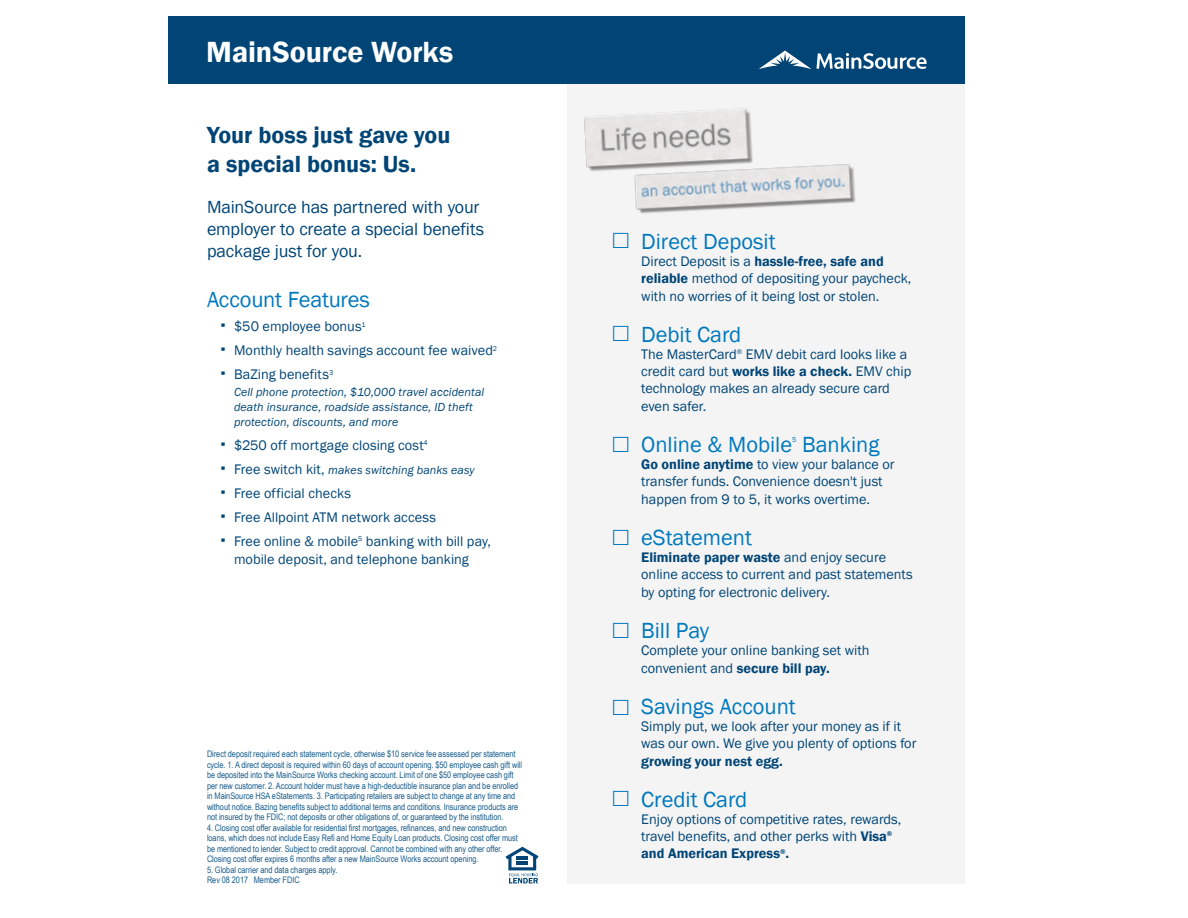
<style>
.page{position:relative;width:1188px;height:918px;background:#fff}
.page>*{position:absolute;margin:0;border:0;box-sizing:border-box;transform-origin:0 0}
.cover_header{font:600 30px "Franklin Gothic";letter-spacing:-.005em;color:#fff}
.body__last{font:600 24px/29px "Franklin Gothic";color:#004576}
.Header2{font:22.5px "Franklin Gothic";color:#0078be}
.body__last-2{font:22.5px "Franklin Gothic";letter-spacing:-.01em;color:#0078be}
.body__last-3{font:18px/21.8px "Franklin Gothic";letter-spacing:-.01em;color:#004576}
.t1{font:14.25px/17.7px "Franklin Gothic";color:#004576}
.t2{font:italic 12px/15px "Franklin Gothic";letter-spacing:.01em;color:#004576}
.foot_note{font:9px/10.5px "Arial Narrow";letter-spacing:-.005em;color:#195d8c}
.Header2-2{font:7.5px "Franklin Gothic";color:#0078be}
.s1{font-family:"Arial";font-weight:900;font-size:15.9px}
.s2{font-family:"Arial";font-weight:900;font-style:normal;font-size:15.9px}
.s3{font-style:normal;font-size:14.25px}
.s4{font-weight:600}
</style>
<div class="page">
<div style="left:567px;top:81px;width:397px;height:802px;background:#f4f4f4"></div>
<div style="left:168px;top:16px;width:796px;height:68px;background:#004576"></div>
<svg style="left:817px;top:53px;width:110px;height:16px"></svg>
<svg style="left:759px;top:51px;width:52px;height:18px"></svg>
<img style="left:584px;top:108px;width:272px;height:106px">
<svg style="left:506px;top:847px;width:33px;height:36px"></svg>
<p class="cover_header" style="left:206px;top:34px;width:248px">MainSource Works</p>
<p class="body__last" style="left:207px;top:121px;width:245px">Your boss just gave you a special bonus: Us.</p>
<p class="body__last-3" style="left:207px;top:197px;width:279px">MainSource has partnered with your employer to create a special benefits package just for you.</p>
<p class="body__last-2" style="left:207px;top:286px;width:165px">Account Features</p>
<p class="t1" style="left:220px;top:318px;width:147px"><span class="s1">∙</span> $50 employee bonus<sup>1</sup></p>
<p class="t1" style="left:220px;top:342px;width:278px"><span class="s1">∙</span> Monthly health savings account fee waived<sup>2</sup></p>
<p class="t1" style="left:220px;top:366px;width:114px"><span class="s1">∙</span> BaZing benefits<sup>3</sup></p>
<p class="t2" style="left:234px;top:385px;width:252px">Cell phone protection, $10,000 travel accidental death insurance, roadside assistance, ID theft protection, discounts, and more</p>
<p class="t1" style="left:220px;top:437px;width:209px"><span class="s1">∙</span> $250 off mortgage closing cost<sup>4</sup></p>
<p class="t2" style="left:220px;top:463px;width:256px"><span class="s2">∙</span> <span class="s3">Free switch kit,</span> makes switching banks easy</p>
<p class="t1" style="left:220px;top:485px;width:132px"><span class="s1">∙</span> Free official checks</p>
<p class="t1" style="left:220px;top:509px;width:217px"><span class="s1">∙</span> Free Allpoint ATM network access</p>
<p class="t1" style="left:234px;top:532px;width:259px;text-indent:-14px"><span class="s1">∙</span> Free online &amp; mobile<sup>5</sup> banking with bill pay, mobile deposit, and telephone banking</p>
<p class="foot_note" style="left:207px;top:749px;width:317px">Direct deposit required each statement cycle, otherwise $10 service fee assessed per statement cycle. 1. A direct deposit is required within 60 days of account opening. $50 employee cash gift will be deposited into the MainSource Works checking account. Limit of one $50 employee cash gift per new customer. 2. Account holder must have a high-deductible insurance plan and be enrolled in MainSource HSA eStatements. 3. Participating retailers are subject to change at any time and without notice. Bazing benefits subject to additional terms and conditions. Insurance products are not insured by the FDIC; not deposits or other obligations of, or guaranteed by the institution.</p>
<p class="foot_note" style="left:207px;top:822px;width:313px">4. Closing cost offer available for residential first mortgages, refinances, and new construction loans, which does not include Easy Refi and Home Equity Loan products. Closing cost offer must be mentioned to lender. Subject to credit approval. Cannot be combined with any other offer.<br>Closing cost offer expires 6 months after a new MainSource Works account opening.</p>
<p class="foot_note" style="left:207px;top:864px;width:132px">5. Global carrier and data charges apply.</p>
<p class="foot_note" style="left:207px;top:875px;width:94px">Rev 08 2017 Member FDIC</p>
<p class="Header2" style="left:641px;top:227px;width:136px">Direct Deposit</p>
<p class="t1" style="left:641px;top:253px;width:272px">Direct Deposit is a <span class="s4">hassle-free, safe and reliable</span> method of depositing your paycheck, with no worries of it being lost or stolen.</p>
<p class="Header2" style="left:641px;top:320px;width:102px">Debit Card</p>
<p class="t1" style="left:641px;top:346px;width:272px">The MasterCard<sup>®</sup> EMV debit card looks like a credit card but <span class="s4">works like a check.</span> EMV chip technology makes an already secure card even safer.</p>
<p class="Header2" style="left:641px;top:430px;width:240px">Online &amp; Mobile Banking</p>
<p class="Header2-2" style="left:792px;top:435px;width:6px">5</p>
<p class="t1" style="left:641px;top:456px;width:255px"><span class="s4">Go online anytime</span> to view your balance or transfer funds. Convenience doesn't just happen from 9 to 5, it works overtime.</p>
<p class="Header2" style="left:641px;top:523px;width:112px">eStatement</p>
<p class="t1" style="left:641px;top:549px;width:273px"><span class="s4">Eliminate paper waste</span> and enjoy secure online access to current and past statements by opting for electronic delivery.</p>
<p class="Header2" style="left:641px;top:616px;width:69px">Bill Pay</p>
<p class="t1" style="left:641px;top:642px;width:230px">Complete your online banking set with convenient and <span class="s4">secure bill pay.</span></p>
<p class="Header2" style="left:641px;top:692px;width:156px">Savings Account</p>
<p class="t1" style="left:641px;top:718px;width:277px">Simply put, we look after your money as if it was our own. We give you plenty of options for <span class="s4">growing your nest egg.</span></p>
<p class="Header2" style="left:641px;top:785px;width:108px">Credit Card</p>
<p class="t1" style="left:641px;top:811px;width:262px;line-height:17.2px">Enjoy options of competitive rates, rewards, travel benefits, and other perks with <span class="s4">Visa</span><sup>® </sup><span class="s4">and American Express</span><sup>®</sup><span class="s4">.</span></p>
</div>
